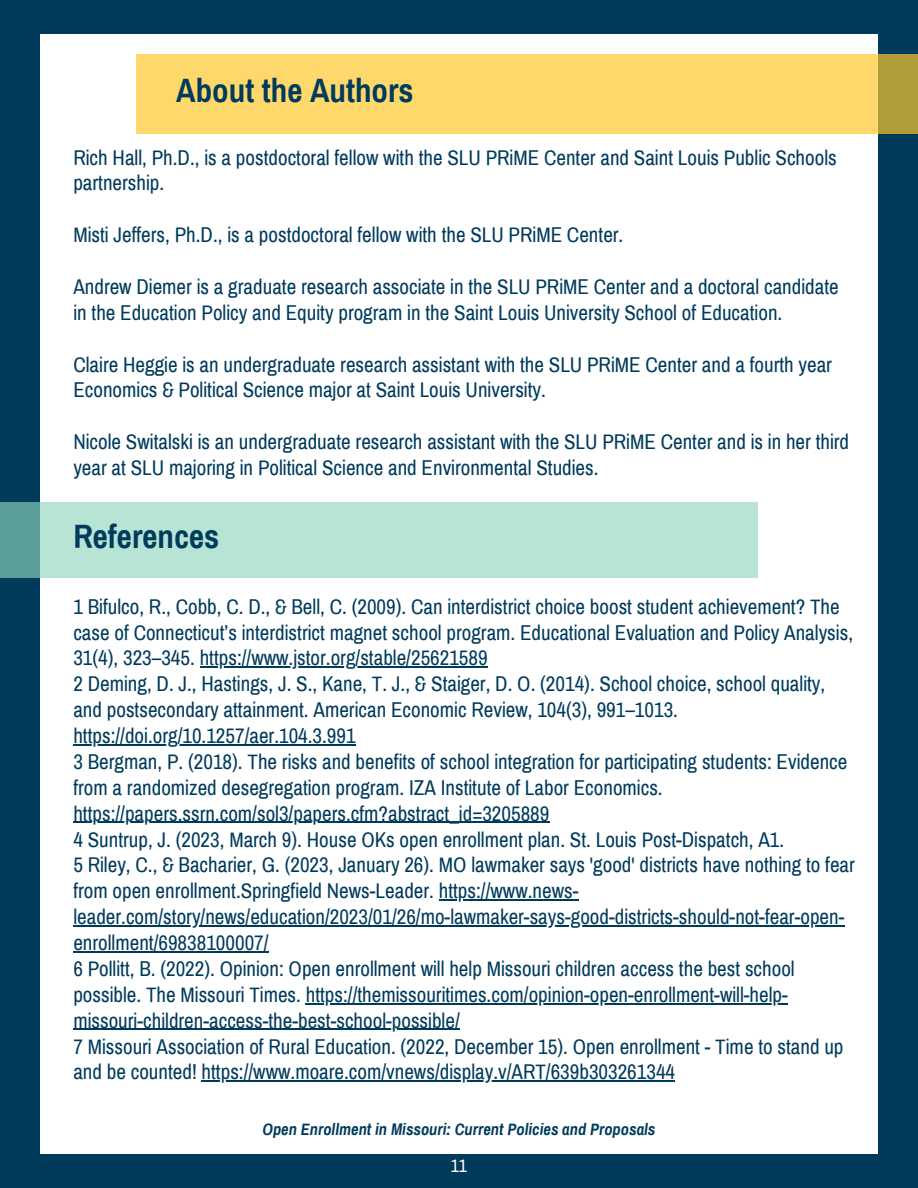
<style>
.page{position:relative;width:918px;height:1188px;background:#003b5c}
.page>*{position:absolute;margin:0;border:0;box-sizing:border-box;transform-origin:0 0}
.t1{font:700 33px "Archivo Narrow";color:#003b5c}
.t2{font:21px/25.8px "Archivo Narrow";color:#003b5c}
.t3{font:18px "Archivo Narrow";color:#fff}
.t4{font:italic 700 16.5px "Archivo Narrow";color:#003b5c}
</style>
<div class="page">
<div style="left:40px;top:34px;width:838px;height:1120px;background:#fff"></div>
<div style="left:0;top:503px;width:758px;height:74px;background:#b7e4d5"></div>
<div style="left:136px;top:54px;width:782px;height:79px;background:#ffd86c"></div>
<hr style="left:200px;top:667px;width:288px;height:1px;background:#003b5c">
<hr style="left:73px;top:744px;width:283px;height:1px;background:#003b5c">
<hr style="left:73px;top:822px;width:476px;height:1px;background:#003b5c">
<hr style="left:439px;top:899px;width:139px;height:2px;background:#003b5c">
<hr style="left:73px;top:925px;width:771px;height:1px;background:#003b5c">
<hr style="left:73px;top:951px;width:196px;height:1px;background:#003b5c">
<hr style="left:306px;top:1003px;width:482px;height:1px;background:#003b5c">
<hr style="left:73px;top:1029px;width:387px;height:1px;background:#003b5c">
<hr style="left:202px;top:1081px;width:473px;height:1px;background:#003b5c">
<h1 class="t1" style="left:176px;top:72px;width:239px">About the Authors</h1>
<p class="t2" style="left:73px;top:144px;width:765px">Rich Hall, Ph.D., is a postdoctoral fellow with the SLU PRiME Center and Saint Louis Public Schools partnership.</p>
<p class="t2" style="left:73px;top:222px;width:552px">Misti Jeffers, Ph.D., is a postdoctoral fellow with the SLU PRiME Center.</p>
<p class="t2" style="left:73px;top:273px;width:767px">Andrew Diemer is a graduate research associate in the SLU PRiME Center and a doctoral candidate in the Education Policy and Equity program in the Saint Louis University School of Education.</p>
<p class="t2" style="left:73px;top:351px;width:760px">Claire Heggie is an undergraduate research assistant with the SLU PRiME Center and a fourth year<br>Economics &amp; Political Science major at Saint Louis University.</p>
<p class="t2" style="left:73px;top:429px;width:777px">Nicole Switalski is an undergraduate research assistant with the SLU PRiME Center and is in her third year at SLU majoring in Political Science and Environmental Studies.</p>
<h1 class="t1" style="left:73px;top:517px;width:147px">References</h1>
<p class="t2" style="left:73px;top:593px;width:783px">1 Bifulco, R., Cobb, C. D., &amp; Bell, C. (2009). Can interdistrict choice boost student achievement? The case of Connecticut’s interdistrict magnet school program. Educational Evaluation and Policy Analysis, 31(4), 323–345. https://www.jstor.org/stable/25621589<br>2 Deming, D. J., Hastings, J. S., Kane, T. J., &amp; Staiger, D. O. (2014). School choice, school quality, and postsecondary attainment. American Economic Review, 104(3), 991–1013. https://doi.org/10.1257/aer.104.3.991<br>3 Bergman, P. (2018). The risks and benefits of school integration for participating students: Evidence from a randomized desegregation program. IZA Institute of Labor Economics. https://papers.ssrn.com/sol3/papers.cfm?abstract_id=3205889<br>4 Suntrup, J. (2023, March 9). House OKs open enrollment plan. St. Louis Post-Dispatch, A1.<br>5 Riley, C., &amp; Bacharier, G. (2023, January 26). MO lawmaker says 'good' districts have nothing to fear from open enrollment.Springfield News-Leader. https://www.news&shy;leader.com/story/news/education/2023/01/26/mo-lawmaker-says-good-districts-should-not-fear-open&shy;enrollment/69838100007/<br>6 Pollitt, B. (2022). Opinion: Open enrollment will help Missouri children access the best school possible. The Missouri Times. https://themissouritimes.com/opinion-open-enrollment-will-help&shy;missouri-children-access-the-best-school-possible/<br>7 Missouri Association of Rural Education. (2022, December 15). Open enrollment - Time to stand up and be counted! https://www.moare.com/vnews/display.v/ART/639b303261344</p>
<p class="t4" style="left:263px;top:1119px;width:394px">Open Enrollment in Missouri: Current Policies and Proposals</p>
<p class="t3" style="left:451px;top:1155px;width:18px">11</p>
</div>
